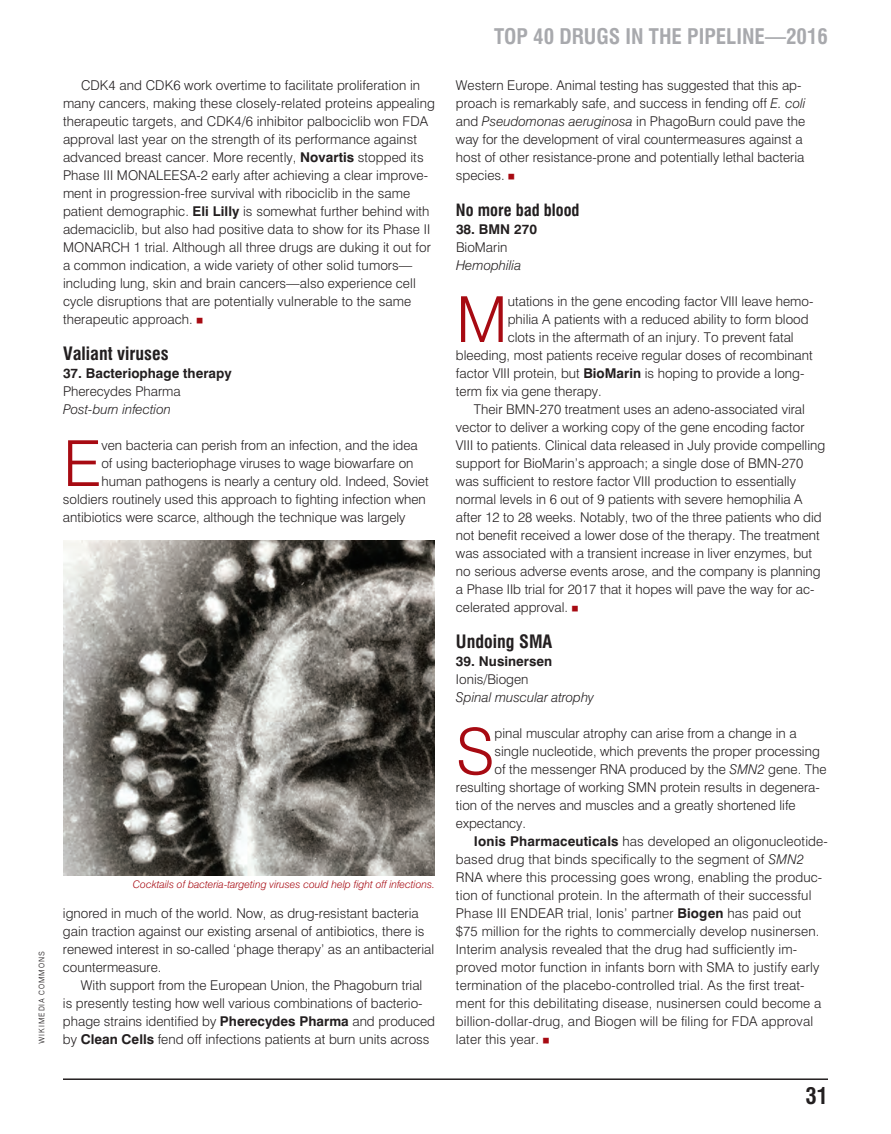
<style>
.page{position:relative;width:891px;height:1134px;background:#fff}
.page>*{position:absolute;margin:0;border:0;box-sizing:border-box;transform-origin:0 0}
.Body__DropCap{font:300 63.6px "Swiss 721 BT";color:#a70a12}
.t1{font:700 condensed 22.5px "Swiss 721 BT";color:#231f20}
.t2{font:700 condensed 21px "Swiss 721 BT";color:#a8a9ad}
.Subhead{font:700 condensed 18px "Swiss 721 BT";color:#231f20}
.DOI_Info{font:700 condensed 18px "Swiss 721 BT";color:#231f20}
.DOI_Info-2{font:700 condensed 16.5px "Swiss 721 BT";color:#231f20}
.Body__Indent__Last_P{font:300 13.5px/18px "Swiss 721 BT";letter-spacing:.005em;color:#231f20}
.Body__DropCap-2{font:300 13.5px/18px "Swiss 721 BT";color:#231f20}
.DOI_Info-3{font:italic 300 13.5px/18px "Swiss 721 BT";color:#231f20}
.DOI_Info-4{font:700 13.5px/18px "Swiss 721 BT";color:#231f20}
.t3{font:italic 300 10.5px "Swiss 721 BT";color:#a70a12}
.Credit{font:300 9px "Scout";letter-spacing:.1em;color:#231f20}
.s1{font-weight:700}
.s2{font-family:"STIX General";font-weight:400;color:#a70a12}
.s3{font-weight:300}
.s4{font-weight:300;font-style:italic}
.s5{font-style:italic}
.s6{font-weight:700;font-style:normal}
.s7{font-style:normal}
</style>
<div class="page">
<img style="left:63px;top:540px;width:372px;height:335px">
<hr style="left:63px;top:1078px;width:765px;height:2px;background:#231f20">
<p class="Body__Indent__Last_P" style="left:63px;top:76px;width:373px;text-indent:18px">CDK4 and CDK6 work overtime to facilitate proliferation in many cancers, making these closely-related proteins appealing therapeutic targets, and CDK4/6 inhibitor palbociclib won FDA approval last year on the strength of its performance against advanced breast cancer. More recently, <span class="s1">Novartis</span> stopped its Phase III MONALEESA-2 early after achieving a clear improve&shy;ment in progression-free survival with ribociclib in the same patient demographic. <span class="s1">Eli Lilly</span> is somewhat further behind with ademaciclib, but also had positive data to show for its Phase II MONARCH 1 trial. Although all three drugs are duking it out for a common indication, a wide variety of other solid tumors— including lung, skin and brain cancers—also experience cell cycle disruptions that are potentially vulnerable to the same therapeutic approach. <span class="s2">▪</span></p>
<p class="Subhead" style="left:63px;top:343px;width:107px">Valiant viruses</p>
<p class="DOI_Info-4" style="left:63px;top:364px;width:170px">37. Bacteriophage therapy<br><span class="s3">Pherecydes Pharma<br></span><span class="s4">Post-burn infection</span></p>
<p class="Body__DropCap" style="left:63px;top:425px;width:40px">E</p>
<p class="Body__DropCap-2" style="left:101px;top:436px;width:318px">ven bacteria can perish from an infection, and the idea</p>
<p class="Body__DropCap-2" style="left:101px;top:454px;width:314px">of using bacteriophage viruses to wage biowarfare on</p>
<p class="Body__DropCap-2" style="left:101px;top:472px;width:329px">human pathogens is nearly a century old. Indeed, Soviet</p>
<p class="Body__DropCap-2" style="left:63px;top:490px;width:364px">soldiers routinely used this approach to fighting infection when</p>
<p class="Body__DropCap-2" style="left:63px;top:508px;width:344px">antibiotics were scarce, although the technique was largely</p>
<p class="Credit" style="left:37px;top:1044px;width:94px;rotate:-90deg">WIKIMEDIA COMMONS</p>
<p class="t3" style="left:133px;top:878px;width:304px">Cocktails of bacteria-targeting viruses could help fight off infections.</p>
<p class="Body__DropCap-2" style="left:63px;top:904px;width:373px">ignored in much of the world. Now, as drug-resistant bacteria gain traction against our existing arsenal of antibiotics, there is renewed interest in so-called ‘phage therapy’ as an antibacterial countermeasure.</p>
<p class="Body__Indent__Last_P" style="left:63px;top:976px;width:374px;text-indent:18px">With support from the European Union, the Phagoburn trial is presently testing how well various combinations of bacterio&shy;phage strains identified by <span class="s1">Pherecydes Pharma</span> and produced by <span class="s1">Clean Cells</span> fend off infections patients at burn units across</p>
<h3 class="t2" style="left:494px;top:24px;width:335px">TOP 40 DRUGS IN THE PIPELINE—2016</h3>
<p class="Body__Indent__Last_P" style="left:456px;top:76px;width:351px">Western Europe. Animal testing has suggested that this ap&shy;proach is remarkably safe, and success in fending off <span class="s5">E. coli </span>and <span class="s5">Pseudomonas aeruginosa</span> in PhagoBurn could pave the way for the development of viral countermeasures against a host of other resistance-prone and potentially lethal bacteria species. <span class="s2">▪</span></p>
<p class="DOI_Info-2" style="left:456px;top:200px;width:125px">No more bad blood</p>
<p class="DOI_Info-3" style="left:456px;top:220px;width:83px"><span class="s6">38. BMN 270<br></span><span class="s7">BioMarin<br></span>Hemophilia</p>
<p class="Body__DropCap" style="left:456px;top:281px;width:53px">M</p>
<p class="Body__DropCap-2" style="left:508px;top:292px;width:307px">utations in the gene encoding factor VIII leave hemo-</p>
<p class="Body__DropCap-2" style="left:508px;top:310px;width:302px">philia A patients with a reduced ability to form blood</p>
<p class="Body__DropCap-2" style="left:508px;top:328px;width:287px">clots in the aftermath of an injury. To prevent fatal</p>
<p class="Body__DropCap-2" style="left:456px;top:346px;width:358px">bleeding, most patients receive regular doses of recombinant</p>
<p class="Body__DropCap-2" style="left:456px;top:364px;width:350px">factor VIII protein, but <span class="s1">BioMarin</span> is hoping to provide a long-</p>
<p class="Body__DropCap-2" style="left:456px;top:382px;width:147px">term fix via gene therapy.</p>
<p class="Body__Indent__Last_P" style="left:456px;top:400px;width:371px;text-indent:18px">Their BMN-270 treatment uses an adeno-associated viral vector to deliver a working copy of the gene encoding factor<br>VIII to patients. Clinical data released in July provide compelling support for BioMarin’s approach; a single dose of BMN-270 was sufficient to restore factor VIII production to essentially normal levels in 6 out of 9 patients with severe hemophilia A after 12 to 28 weeks. Notably, two of the three patients who did not benefit received a lower dose of the therapy. The treatment was associated with a transient increase in liver enzymes, but no serious adverse events arose, and the company is planning a Phase IIb trial for 2017 that it hopes will pave the way for ac&shy;celerated approval. <span class="s2">▪</span></p>
<p class="DOI_Info" style="left:456px;top:631px;width:98px">Undoing SMA</p>
<p class="DOI_Info-3" style="left:456px;top:652px;width:140px"><span class="s6">39. Nusinersen<br></span><span class="s7">Ionis/Biogen<br></span>Spinal muscular atrophy</p>
<p class="Body__DropCap" style="left:456px;top:713px;width:40px">S</p>
<p class="Body__DropCap-2" style="left:495px;top:724px;width:304px">pinal muscular atrophy can arise from a change in a</p>
<p class="Body__DropCap-2" style="left:495px;top:742px;width:327px">single nucleotide, which prevents the proper processing</p>
<p class="Body__DropCap-2" style="left:495px;top:760px;width:334px">of the messenger RNA produced by the <span class="s5">SMN2</span> gene. The</p>
<p class="Body__DropCap-2" style="left:456px;top:778px;width:365px">resulting shortage of working SMN protein results in degenera-</p>
<p class="Body__DropCap-2" style="left:456px;top:796px;width:341px">tion of the nerves and muscles and a greatly shortened life</p>
<p class="Body__DropCap-2" style="left:456px;top:814px;width:72px">expectancy.</p>
<p class="Body__Indent__Last_P" style="left:456px;top:832px;width:374px;text-indent:18px"><span class="s1">Ionis Pharmaceuticals</span> has developed an oligonucleotide&shy;based drug that binds specifically to the segment of <span class="s5">SMN2<br></span>RNA where this processing goes wrong, enabling the produc&shy;tion of functional protein. In the aftermath of their successful Phase III ENDEAR trial, Ionis’ partner <span class="s1">Biogen</span> has paid out<br>$75 million for the rights to commercially develop nusinersen.<br>Interim analysis revealed that the drug had sufficiently im&shy;proved motor function in infants born with SMA to justify early termination of the placebo-controlled trial. As the first treat&shy;ment for this debilitating disease, nusinersen could become a billion-dollar-drug, and Biogen will be filing for FDA approval later this year. <span class="s2">▪</span></p>
<h2 class="t1" style="left:806px;top:1082px;width:24px">31</h2>
</div>
